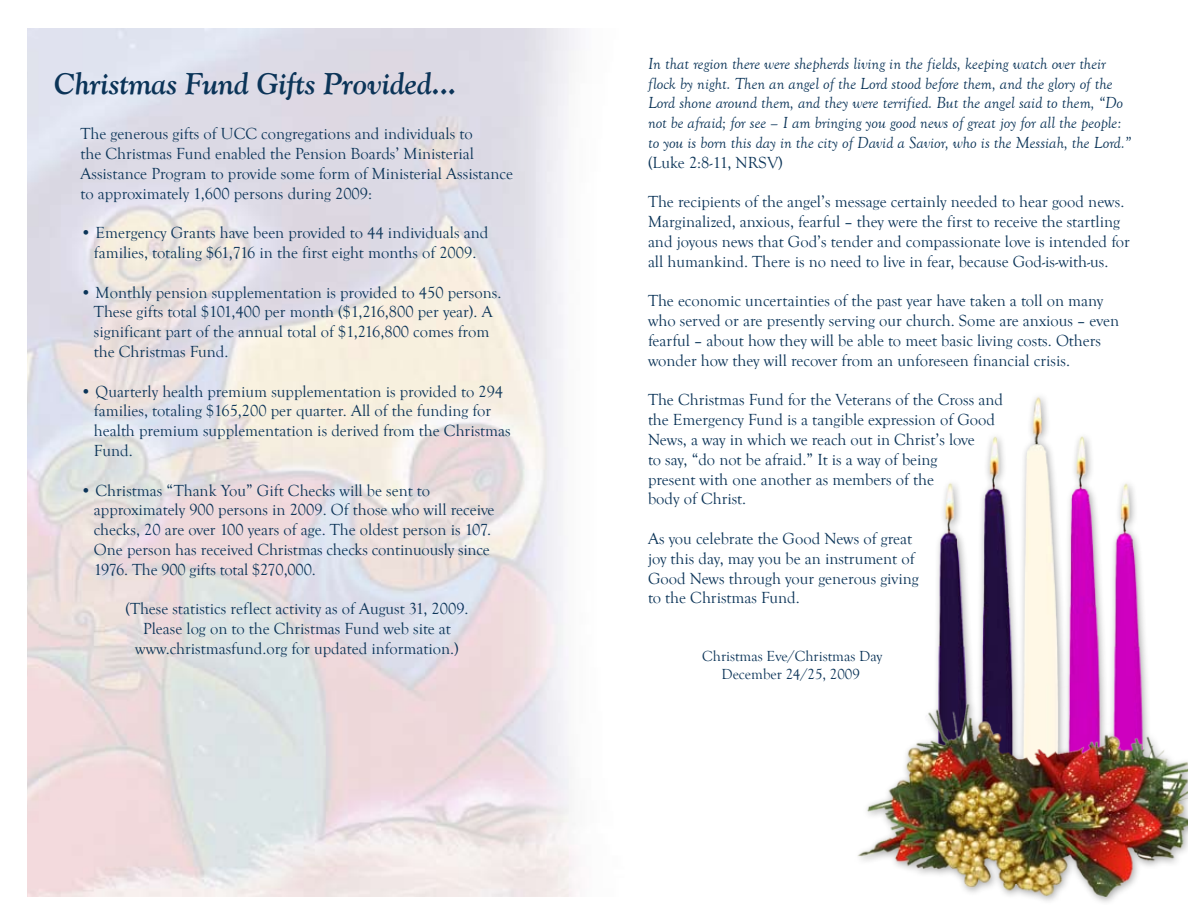
<style>
.page{position:relative;width:1188px;height:918px;background:#fff}
.page>*{position:absolute;margin:0;border:0;box-sizing:border-box;transform-origin:0 0}
.t1{font:30px "Goudy Old Style Bold Italic BT";color:#0b3458}
.t2{font:16.5px/19.8px "Goudy Old Style T";color:#0b3458}
.t3{font:italic 16.5px/19.8px "Goudy Old Style T";color:#0b3458}
.t4{font:15px/18px "Goudy Old Style T";color:#0b3458;text-align:center}
</style>
<div class="page">
<img style="left:978px;top:434px;width:36px;height:270px">
<img style="left:1112px;top:483px;width:35px;height:221px">
<img style="left:1070px;top:436px;width:35px;height:268px">
<img style="left:935px;top:481px;width:43px;height:223px">
<img style="left:1014px;top:394px;width:56px;height:310px">
<img style="left:857px;top:704px;width:331px;height:193px">
<h1 class="t1" style="left:54px;top:65px;width:404px">Christmas Fund Gifts Provided...</h1>
<p class="t2" style="left:80px;top:124px;width:434px">The generous gifts of UCC congregations and individuals to<br>the Christmas Fund enabled the Pension Boards’ Ministerial Assistance Program to provide some form of Ministerial Assistance to approximately 1,600 persons during 2009:</p>
<p class="t2" style="left:80px;top:223px;width:409px;text-align:center">• Emergency Grants have been provided to 44 individuals and families, totaling $61,716 in the first eight months of 2009.</p>
<p class="t2" style="left:94px;top:283px;width:409px;text-indent:-13px">• Monthly pension supplementation is provided to 450 persons.<br>These gifts total $101,400 per month ($1,216,800 per year). A significant part of the annual total of $1,216,800 comes from the Christmas Fund.</p>
<p class="t2" style="left:94px;top:382px;width:418px;text-indent:-13px">• Quarterly health premium supplementation is provided to 294 families, totaling $165,200 per quarter. All of the funding for health premium supplementation is derived from the Christmas Fund.</p>
<p class="t2" style="left:94px;top:481px;width:402px;text-indent:-13px">• Christmas “Thank You” Gift Checks will be sent to approximately 900 persons in 2009. Of those who will receive checks, 20 are over 100 years of age. The oldest person is 107.<br>One person has received Christmas checks continuously since 1976. The 900 gifts total $270,000.</p>
<p class="t2" style="left:125px;top:599px;width:345px;text-align:center">(These statistics reflect activity as of August 31, 2009.<br>Please log on to the Christmas Fund web site at www.christmasfund.org for updated information.)</p>
<p class="t3" style="left:648px;top:54px;width:485px">In that region there were shepherds living in the fields, keeping watch over their flock by night. Then an angel of the Lord stood before them, and the glory of the Lord shone around them, and they were terrified. But the angel said to them, “Do not be afraid; for see – I am bringing you good news of great joy for all the people: to you is born this day in the city of David a Savior, who is the Messiah, the Lord.”</p>
<p class="t2" style="left:648px;top:153px;width:136px">(Luke 2:8-11, NRSV)</p>
<p class="t2" style="left:648px;top:192px;width:483px">The recipients of the angel’s message certainly needed to hear good news.<br>Marginalized, anxious, fearful – they were the first to receive the startling and joyous news that God’s tender and compassionate love is intended for all humankind. There is no need to live in fear, because God-is-with-us.</p>
<p class="t2" style="left:648px;top:291px;width:473px">The economic uncertainties of the past year have taken a toll on many who served or are presently serving our church. Some are anxious – even fearful – about how they will be able to meet basic living costs. Others wonder how they will recover from an unforeseen financial crisis.</p>
<p class="t2" style="left:648px;top:390px;width:357px">The Christmas Fund for the Veterans of the Cross and the Emergency Fund is a tangible expression of Good News, a way in which we reach out in Christ’s love<br>to say, “do not be afraid.” It is a way of being<br>present with one another as members of the<br>body of Christ.</p>
<p class="t2" style="left:648px;top:529px;width:272px">As you celebrate the Good News of great joy this day, may you be an instrument of Good News through your generous giving to the Christmas Fund.</p>
<p class="t4" style="left:702px;top:647px;width:182px">Christmas Eve/Christmas Day<br>December 24/25, 2009</p>
</div>
